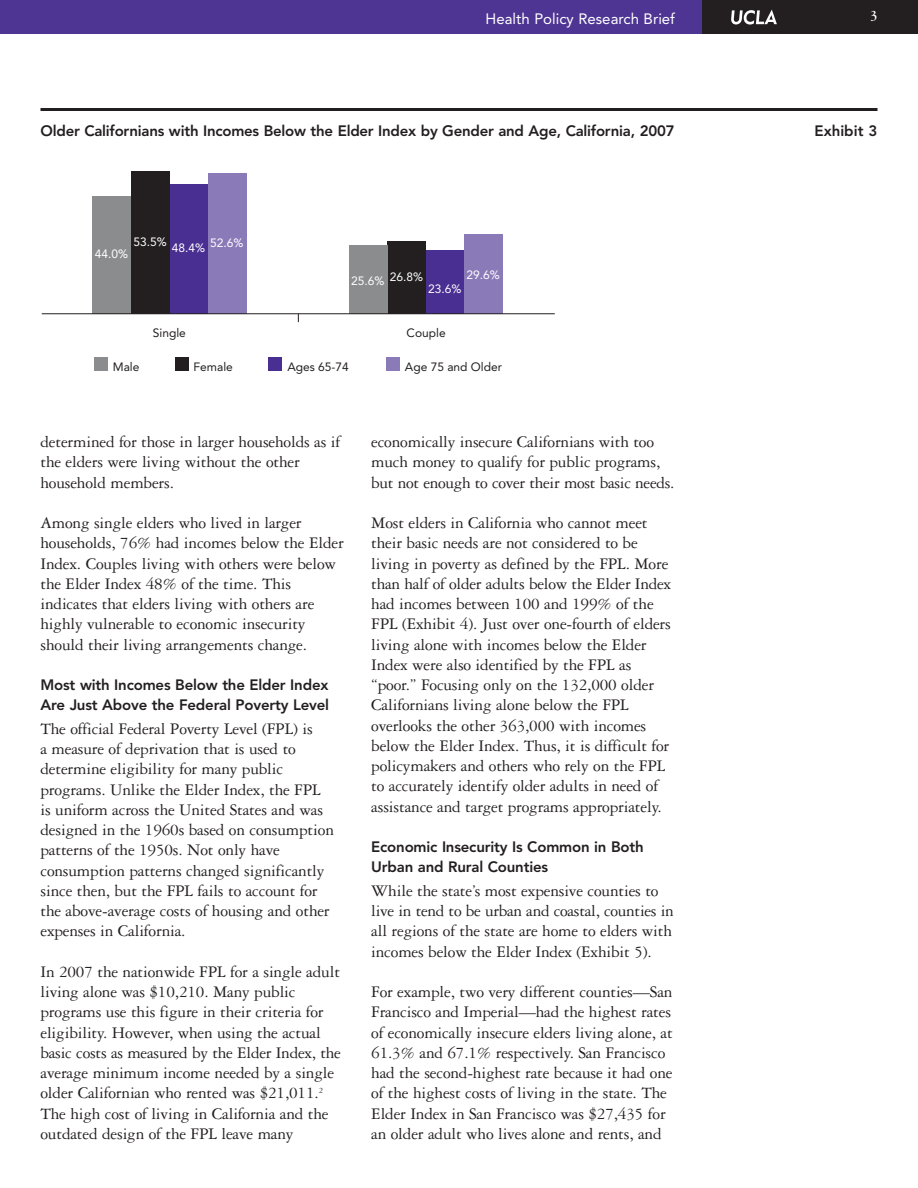
<style>
.page{position:relative;width:918px;height:1188px;background:#fff}
.page>*{position:absolute;margin:0;border:0;box-sizing:border-box;transform-origin:0 0}
.t1{font:17.25px/20.2px "Garamond Three";letter-spacing:-.01em;color:#231f20}
.t2{font:800 15px/20.2px "Avenir";letter-spacing:-.01em;color:#231f20}
.t3{font:15px "Avenir";color:#fff}
.t4{font:700 15px "Garamond Three";color:#fff}
.t5{font:12px "Avenir";color:#231f20}
.t6{font:12px "Avenir";color:#fff}
</style>
<div class="page">
<div style="left:0;top:0;width:702px;height:34px;background:#4e3594"></div>
<div style="left:702px;top:0;width:216px;height:34px;background:#231f20"></div>
<svg style="left:731px;top:10px;width:46px;height:15px"></svg>
<hr style="left:40px;top:108px;width:838px;height:3px;background:#231f20">
<div style="left:208px;top:173px;width:38px;height:141px;background:#8b7ab8"></div>
<div style="left:426px;top:250px;width:38px;height:64px;background:#492f92"></div>
<div style="left:387px;top:242px;width:39px;height:72px;background:#231f20"></div>
<div style="left:349px;top:245px;width:38px;height:69px;background:#8a8c8e"></div>
<div style="left:464px;top:234px;width:39px;height:80px;background:#8b7ab8"></div>
<div style="left:170px;top:185px;width:38px;height:129px;background:#492f92"></div>
<div style="left:131px;top:171px;width:39px;height:143px;background:#231f20"></div>
<div style="left:93px;top:196px;width:38px;height:118px;background:#8a8c8e"></div>
<hr style="left:42px;top:313px;width:513px;height:1px;background:#231f20">
<div style="left:94px;top:358px;width:14px;height:13px;background:#8a8c8e"></div>
<div style="left:175px;top:358px;width:13px;height:13px;background:#231f20"></div>
<div style="left:269px;top:358px;width:13px;height:13px;background:#492f92"></div>
<div style="left:386px;top:358px;width:14px;height:13px;background:#8b7ab8"></div>
<p class="t3" style="left:486px;top:13px;width:191px">Health Policy Research Brief</p>
<p class="t4" style="left:870px;top:10px;width:9px">3</p>
<p class="t2" style="left:40px;top:122px;width:636px">Older Californians with Incomes Below the Elder Index by Gender and Age, California, 2007</p>
<p class="t2" style="left:815px;top:122px;width:64px">Exhibit 3</p>
<p class="t6" style="left:133px;top:237px;width:35px">53.5%</p>
<p class="t6" style="left:210px;top:238px;width:35px">52.6%</p>
<p class="t6" style="left:172px;top:243px;width:35px">48.4%</p>
<p class="t6" style="left:95px;top:249px;width:35px">44.0%</p>
<p class="t5" style="left:153px;top:328px;width:35px">Single</p>
<p class="t5" style="left:113px;top:362px;width:28px">Male</p>
<p class="t5" style="left:194px;top:362px;width:41px">Female</p>
<p class="t6" style="left:351px;top:274px;width:73px">25.6% 26.8%</p>
<p class="t6" style="left:467px;top:270px;width:35px">29.6%</p>
<p class="t6" style="left:428px;top:284px;width:35px">23.6%</p>
<p class="t5" style="left:407px;top:328px;width:41px">Couple</p>
<p class="t5" style="left:287px;top:362px;width:63px">Ages 65-74</p>
<p class="t5" style="left:405px;top:362px;width:99px">Age 75 and Older</p>
<p class="t1" style="left:40px;top:433px;width:301px">determined for those in larger households as if the elders were living without the other household members.</p>
<p class="t1" style="left:40px;top:514px;width:305px">Among single elders who lived in larger households, 76% had incomes below the Elder Index. Couples living with others were below the Elder Index 48% of the time. This indicates that elders living with others are highly vulnerable to economic insecurity should their living arrangements change.</p>
<p class="t2" style="left:40px;top:676px;width:290px">Most with Incomes Below the Elder Index<br>Are Just Above the Federal Poverty Level</p>
<p class="t1" style="left:40px;top:720px;width:295px">The official Federal Poverty Level (FPL) is<br>a measure of deprivation that is used to determine eligibility for many public programs. Unlike the Elder Index, the FPL is uniform across the United States and was designed in the 1960s based on consumption patterns of the 1950s. Not only have consumption patterns changed significantly since then, but the FPL fails to account for the above-average costs of housing and other expenses in California.</p>
<p class="t1" style="left:40px;top:963px;width:302px">In 2007 the nationwide FPL for a single adult living alone was $10,210. Many public programs use this figure in their criteria for eligibility. However, when using the actual basic costs as measured by the Elder Index, the average minimum income needed by a single older Californian who rented was $21,011.<sup>2<br></sup>The high cost of living in California and the outdated design of the FPL leave many</p>
<p class="t1" style="left:371px;top:433px;width:305px">economically insecure Californians with too much money to qualify for public programs, but not enough to cover their most basic needs.</p>
<p class="t1" style="left:371px;top:514px;width:302px">Most elders in California who cannot meet their basic needs are not considered to be living in poverty as defined by the FPL. More than half of older adults below the Elder Index had incomes between 100 and 199% of the FPL (Exhibit 4). Just over one-fourth of elders living alone with incomes below the Elder Index were also identified by the FPL as “poor.” Focusing only on the 132,000 older Californians living alone below the FPL overlooks the other 363,000 with incomes below the Elder Index. Thus, it is difficult for policymakers and others who rely on the FPL to accurately identify older adults in need of assistance and target programs appropriately.</p>
<p class="t2" style="left:371px;top:838px;width:274px">Economic Insecurity Is Common in Both<br>Urban and Rural Counties</p>
<p class="t1" style="left:371px;top:882px;width:304px">While the state’s most expensive counties to live in tend to be urban and coastal, counties in all regions of the state are home to elders with incomes below the Elder Index (Exhibit 5).</p>
<p class="t1" style="left:371px;top:983px;width:303px">For example, two very different counties—San Francisco and Imperial—had the highest rates of economically insecure elders living alone, at 61.3% and 67.1% respectively. San Francisco had the second-highest rate because it had one of the highest costs of living in the state. The Elder Index in San Francisco was $27,435 for an older adult who lives alone and rents, and</p>
</div>
